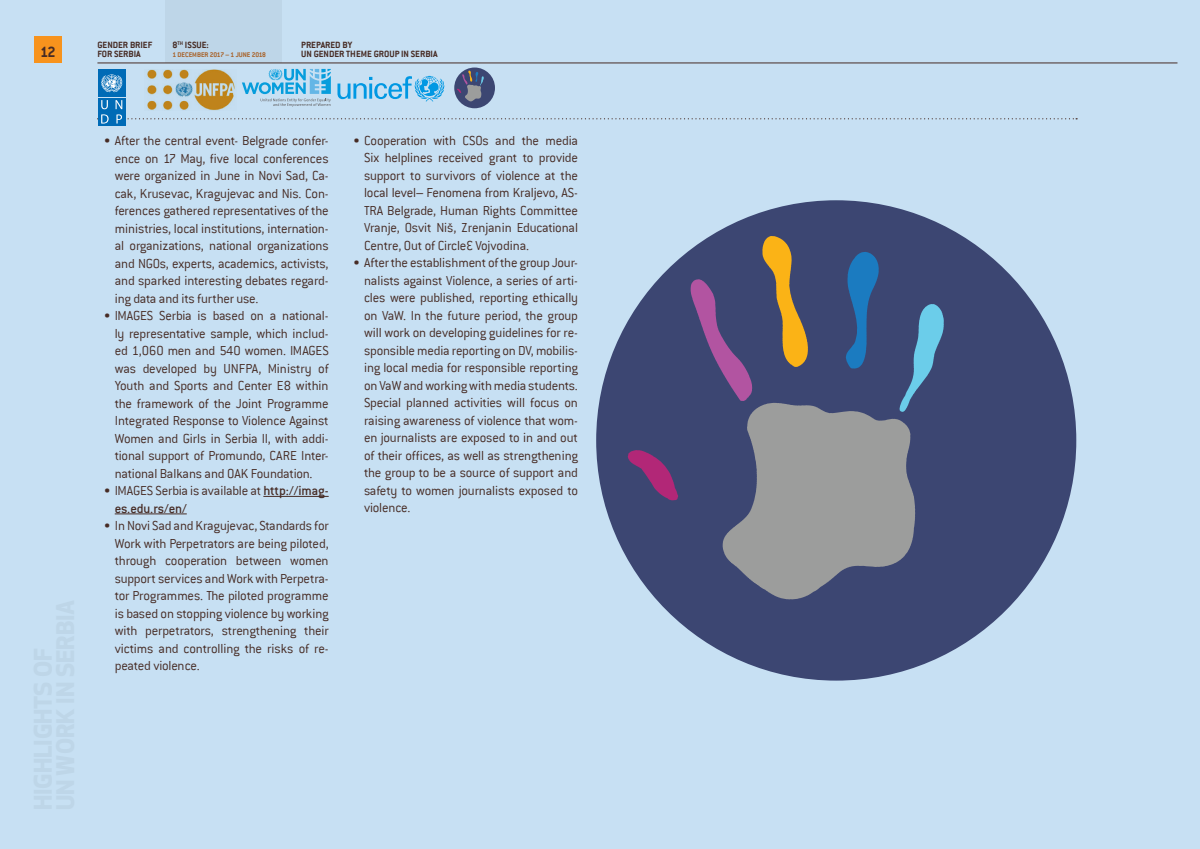
<style>
.page{position:relative;width:1200px;height:849px;background:#fff}
.page>*{position:absolute;margin:0;border:0;box-sizing:border-box;transform-origin:0 0}
.t1{font:16.25px "Conduit ITCCE Bold";color:#472c25}
.t2{font:14.38px/17.5px "Conduit ITCCE Light";letter-spacing:-.015em;color:#472c25;text-align:justify}
.t3{font:14.38px "Conduit ITCCE Medium";letter-spacing:-.015em;color:#472c25}
.t4{font:10px/8.8px "Conduit ITCCE Bold";color:#472c25}
.t5{font:7.5px "Conduit ITCCE Bold";letter-spacing:-.005em;color:#a8632b}
.t6{font:italic 5.56px "Myriad";color:#231f20}
.s1{font-family:"Conduit ITCCE Medium"}
</style>
<div class="page">
<div style="left:0;top:0;width:1199px;height:849px;background:#c7e0f3"></div>
<div style="left:34px;top:36px;width:28px;height:27px;background:#f7931d"></div>
<div style="left:166px;top:0;width:116px;height:63px;background:#bed6e8"></div>
<hr style="left:97px;top:63px;width:1080px;height:1px;background:#472c25">
<hr style="left:263px;top:496px;width:66px;height:1px;background:#472c25">
<hr style="left:115px;top:513px;width:72px;height:1px;background:#472c25">
<div style="left:112px;top:112px;width:14px;height:14px;background:#006bb6"></div>
<div style="left:98px;top:112px;width:13px;height:14px;background:#006bb6"></div>
<div style="left:454px;top:68px;width:41px;height:40px;background:#3c4672;border-radius:50%"></div>
<svg style="left:98px;top:69px;width:979px;height:55px"></svg>
<div style="left:596px;top:200px;width:480px;height:480px;background:#3c4672;border-radius:50%"></div>
<svg style="left:628px;top:450px;width:50px;height:50px"></svg>
<svg style="left:690px;top:236px;width:254px;height:363px"></svg>
<p class="t1" style="left:40px;top:42px;width:17px">12</p>
<p class="t4" style="left:97px;top:40px;width:56px">GENDER BRIEF<br>FOR SERBIA</p>
<p class="t4" style="left:172px;top:40px;width:38px">8<sup>TH</sup> ISSUE:</p>
<p class="t5" style="left:172px;top:50px;width:95px">1 DECEMBER 2017 – 1 JUNE 2018</p>
<p class="t4" style="left:301px;top:40px;width:138px">PREPARED BY<br>UN GENDER THEME GROUP IN SERBIA</p>
<p class="t2" style="left:115px;top:132px;width:215px;text-indent:-11px">• After the central event- Belgrade confer&shy;ence on 17 May, five local conferences were organized in June in Novi Sad, Ca&shy;cak, Krusevac, Kragujevac and Nis. Con&shy;ferences gathered representatives of the ministries, local institutions, internation&shy;al organizations, national organizations and NGOs, experts, academics, activists, and sparked interesting debates regard&shy;ing data and its further use.</p>
<p class="t2" style="left:115px;top:307px;width:215px;text-indent:-11px">• IMAGES Serbia is based on a national&shy;ly representative sample, which includ&shy;ed 1,060 men and 540 women. IMAGES was developed by UNFPA, Ministry of Youth and Sports and Center E8 within the framework of the Joint Programme Integrated Response to Violence Against Women and Girls in Serbia II, with addi&shy;tional support of Promundo, CARE Inter&shy;national Balkans and OAK Foundation.</p>
<p class="t2" style="left:104px;top:482px;width:226px">• IMAGES Serbia is available at <span class="s1">http://imag-</span></p>
<p class="t3" style="left:115px;top:500px;width:74px">es.edu.rs/en/</p>
<p class="t2" style="left:115px;top:517px;width:215px;text-indent:-11px">• In Novi Sad and Kragujevac, Standards for Work with Perpetrators are being piloted, through cooperation between women support services and Work with Perpetra&shy;tor Programmes. The piloted programme is based on stopping violence by working with perpetrators, strengthening their victims and controlling the risks of re&shy;peated violence.</p>
<p class="t6" style="left:93px;top:139px;width:39px">Resilient nations.</p>
<p class="t2" style="left:364px;top:132px;width:215px;text-indent:-11px">• Cooperation with CSOs and the media Six helplines received grant to provide support to survivors of violence at the local level– Fenomena from Kraljevo, AS-TRA Belgrade, Human Rights Committee Vranje, Osvit Niš, Zrenjanin Educational Centre, Out of Circle… Vojvodina.</p>
<p class="t2" style="left:364px;top:254px;width:215px;text-indent:-11px">• After the establishment of the group Jour&shy;nalists against Violence, a series of arti&shy;cles were published, reporting ethically on VaW. In the future period, the group will work on developing guidelines for re&shy;sponsible media reporting on DV, mobilis&shy;ing local media for responsible reporting on VaW and working with media students.<br>Special planned activities will focus on raising awareness of violence that wom&shy;en journalists are exposed to in and out of their offices, as well as strengthening the group to be a source of support and safety to women journalists exposed to violence.</p>
</div>
